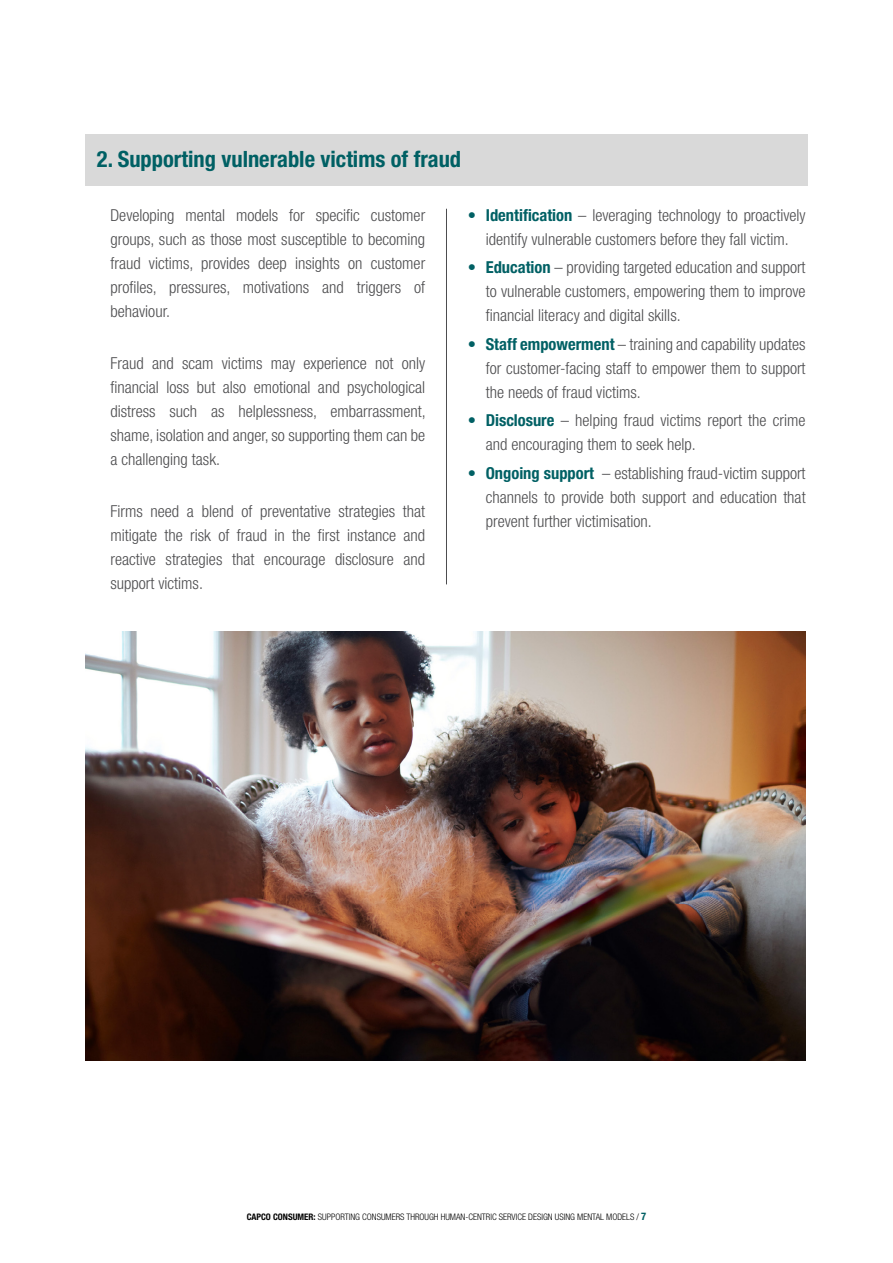
<style>
.page{position:relative;width:893px;height:1263px;background:#fff}
.page>*{position:absolute;margin:0;border:0;box-sizing:border-box;transform-origin:0 0}
.t1{font:700 condensed 22.5px "Helvetica Neue LT Std";color:#006064}
.t2{font:300 condensed 16.5px/24px "Helvetica Neue LT Std";color:#4e4e50;text-align:justify}
.t3{font:300 condensed 9px "Helvetica Neue LT Std";color:#000}
.s1{font-weight:700;color:#006064}
.s2{font-weight:700}
.s3{font-weight:700;font-size:10.5px;color:#006064}
</style>
<div class="page">
<div style="left:85px;top:134px;width:723px;height:52px;background:#d9d9d9"></div>
<img style="left:85px;top:631px;width:721px;height:429px">
<hr style="left:446px;top:209px;width:1px;height:375px;background:#4d4d4f">
<h1 class="t1" style="left:97px;top:146px;width:366px">2. Supporting vulnerable victims of fraud</h1>
<p class="t2" style="left:110px;top:203px;width:316px">Developing mental models for specific customer groups, such as those most susceptible to becoming fraud victims, provides deep insights on customer profiles, pressures, motivations and triggers of behaviour.</p>
<p class="t2" style="left:110px;top:351px;width:317px">Fraud and scam victims may experience not only financial loss but also emotional and psychological distress such as helplessness, embarrassment, shame, isolation and anger, so supporting them can be a challenging task.</p>
<p class="t2" style="left:110px;top:499px;width:316px">Firms need a blend of preventative strategies that mitigate the risk of fraud in the first instance and reactive strategies that encourage disclosure and support victims.</p>
<p class="t2" style="left:468px;top:203px;width:339px;text-align:center"><span class="s1">• Identification</span> – leveraging technology to proactively identify vulnerable customers before they fall victim.</p>
<p class="t2" style="left:486px;top:255px;width:321px;text-indent:-18px"><span class="s1">• Education</span> – providing targeted education and support to vulnerable customers, empowering them to improve financial literacy and digital skills.</p>
<p class="t2" style="left:486px;top:332px;width:321px;text-indent:-18px"><span class="s1">• Staff empowerment</span> – training and capability updates for customer-facing staff to empower them to support the needs of fraud victims.</p>
<p class="t2" style="left:486px;top:408px;width:321px;text-indent:-18px"><span class="s1">• Disclosure</span> – helping fraud victims report the crime and encouraging them to seek help.</p>
<p class="t2" style="left:486px;top:461px;width:321px;text-indent:-18px"><span class="s1">• Ongoing support</span> – establishing fraud-victim support channels to provide both support and education that prevent further victimisation.</p>
<p class="t3" style="left:247px;top:1211px;width:401px"><span class="s2">CAPCO CONSUMER:</span> SUPPORTING CONSUMERS THROUGH HUMAN-CENTRIC SERVICE DESIGN USING MENTAL MODELS / <span class="s3">7</span></p>
</div>
